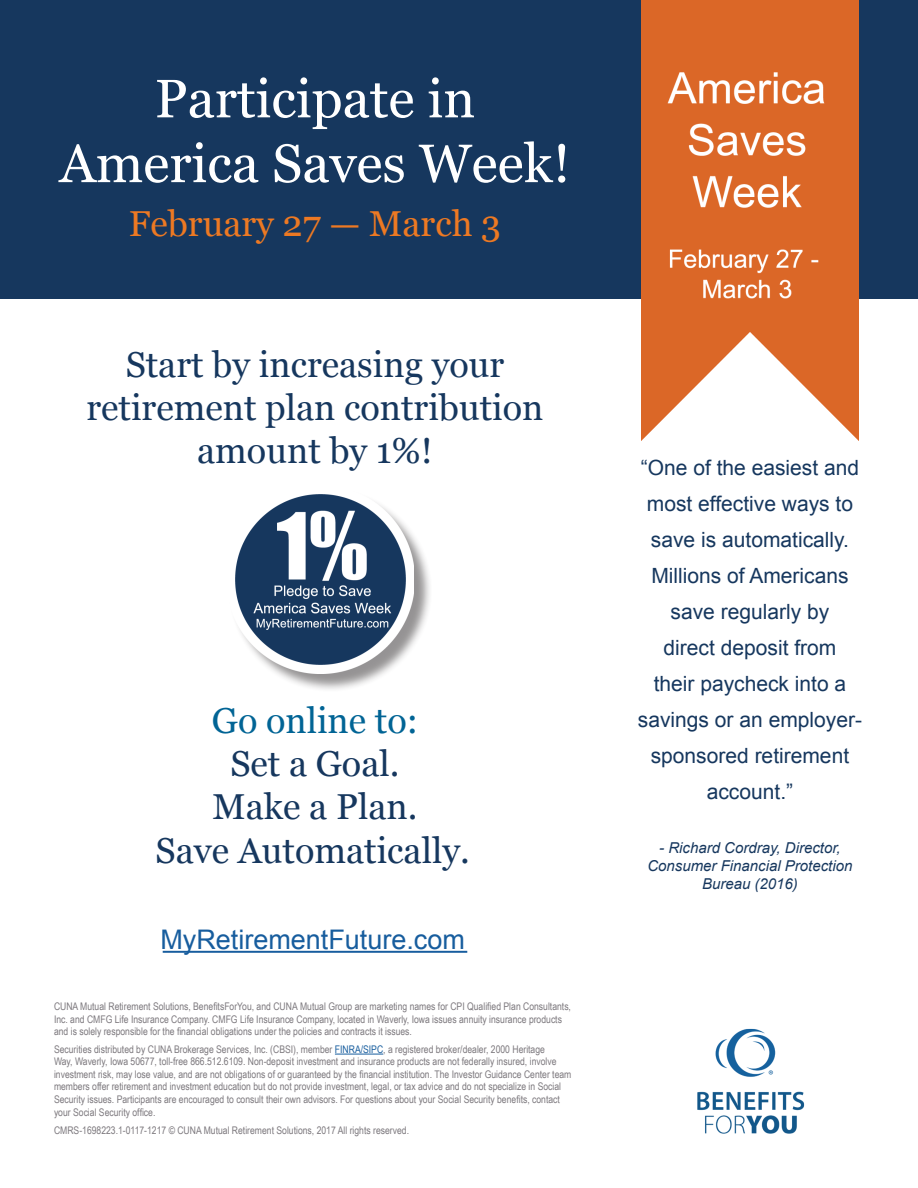
<style>
.page{position:relative;width:918px;height:1188px;background:#fff}
.page>*{position:absolute;margin:0;border:0;box-sizing:border-box;transform-origin:0 0}
.t1{font:54px/64.8px "Georgia";color:#fff;text-align:center}
.t2{font:36px/43.2px "Georgia";color:#16375e;text-align:center}
.t3{font:36px "Georgia";color:#ed7923}
.t4{font:36px "Georgia";color:#016495}
.t5{font:27px "Arial";color:#175d9e}
.t6{font:21px/36px "Arial";color:#16375e;text-align:center}
.t7{font:italic 15px/18px "Arial";color:#16375e;text-align:center}
.t8{font:10.5px/12.6px "Arial Narrow";color:#7c787d}
.s1{color:#175d9e}
</style>
<div class="page">
<div style="left:0;top:0;width:918px;height:299px;background:#16375e"></div>
<img style="left:697px;top:1028px;width:108px;height:106px">
<hr style="left:163px;top:951px;width:304px;height:2px;background:#175d9e">
<div style="left:228px;top:488px;width:205px;height:205px;background:#231f20;opacity:.48"></div>
<img style="left:228px;top:488px;width:186px;height:186px">
<img style="left:641px;top:0;width:218px;height:440px">
<hr style="left:335px;top:1054px;width:48px;height:1px;background:#175d9e">
<h1 class="t1" style="left:59px;top:67px;width:513px">Participate in<br>America Saves Week!</h1>
<h2 class="t3" style="left:129px;top:202px;width:374px">February 27 — March 3</h2>
<h2 class="t2" style="left:86px;top:343px;width:458px">Start by increasing your retirement plan contribution amount by 1%!</h2>
<h2 class="t4" style="left:212px;top:699px;width:208px">Go online to:</h2>
<h2 class="t2" style="left:155px;top:743px;width:316px">Set a Goal.<br>Make a Plan.<br>Save Automatically.</h2>
<h3 class="t5" style="left:160px;top:922px;width:306px">MyRetirementFuture.com</h3>
<p class="t8" style="left:54px;top:1000px;width:519px">CUNA Mutual Retirement Solutions, BenefitsForYou, and CUNA Mutual Group are marketing names for CPI Qualified Plan Consultants,<br>Inc. and CMFG Life Insurance Company. CMFG Life Insurance Company, located in Waverly, Iowa issues annuity insurance products and is solely responsible for the financial obligations under the policies and contracts it issues.</p>
<p class="t8" style="left:54px;top:1042px;width:519px">Securities distributed by CUNA Brokerage Services, Inc. (CBSI), member <span class="s1">FINRA/SIPC</span>, a registered broker/dealer, 2000 Heritage<br>Way, Waverly, Iowa 50677, toll-free 866.512.6109. Non-deposit investment and insurance products are not federally insured, involve investment risk, may lose value, and are not obligations of or guaranteed by the financial institution. The Investor Guidance Center team members offer retirement and investment education but do not provide investment, legal, or tax advice and do not specialize in Social Security issues. Participants are encouraged to consult their own advisors. For questions about your Social Security benefits, contact your Social Security office.</p>
<p class="t8" style="left:54px;top:1123px;width:357px">CMRS-1698223.1-0117-1217 © CUNA Mutual Retirement Solutions, 2017 All rights reserved.</p>
<h3 class="t6" style="left:638px;top:450px;width:226px">“One of the easiest and most effective ways to save is automatically.<br>Millions of Americans save regularly by<br>direct deposit from<br>their paycheck into a savings or an employer&shy;sponsored retirement account.”</h3>
<h3 class="t7" style="left:647px;top:839px;width:207px">- Richard Cordray, Director,<br>Consumer Financial Protection<br>Bureau (2016)</h3>
</div>
